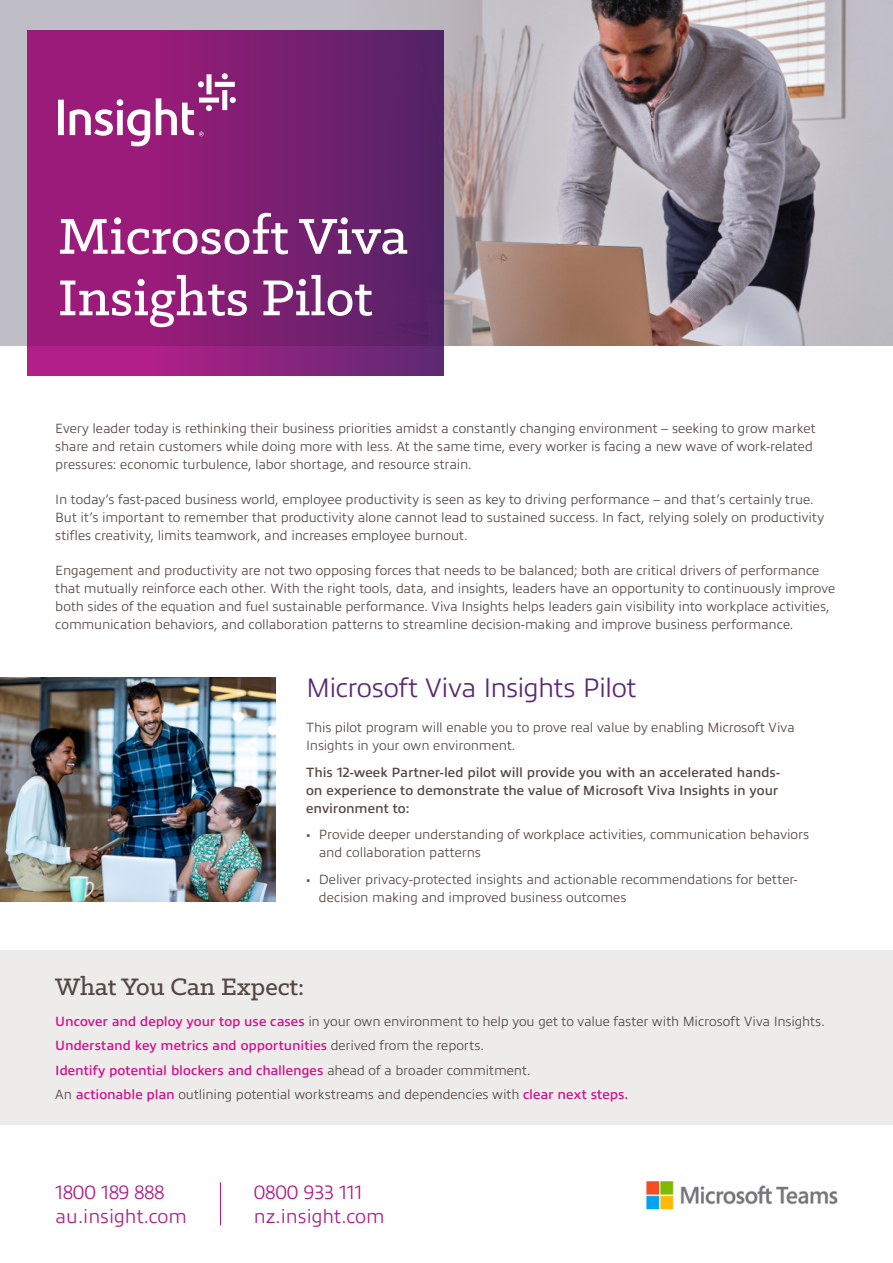
<style>
.page{position:relative;width:893px;height:1263px;background:#fff}
.page>*{position:absolute;margin:0;border:0;box-sizing:border-box;transform-origin:0 0}
.t1{font:500 57px/61.5px "Klinic Slab";color:#fff}
.t2{font:300 27px "Allumi Pro";letter-spacing:-.025em;color:#5b2973}
.t3{font:500 27px "Klinic Slab";color:#554742}
.t4{font:300 19.5px/23.4px "Allumi Pro";color:#b01c87}
.t5{font:300 13.5px/18px "Allumi Pro";letter-spacing:-.005em;color:#554742}
.t6{font:600 13.5px/18px "Allumi Pro";letter-spacing:-.005em;color:#554742;text-align:justify}
.s1{font-weight:600;color:#d40e8c}
</style>
<div class="page">
<div style="left:0;top:950px;width:893px;height:174px;background:#edeceb"></div>
<hr style="left:220px;top:1182px;width:1px;height:43px;background:#b01c87">
<img style="left:646px;top:1181px;width:192px;height:28px">
<img style="left:0;top:678px;width:275px;height:224px">
<div style="left:0;top:0;width:893px;height:346px;background:#bfbdc6"></div>
<img style="left:347px;top:0;width:500px;height:346px">
<svg style="left:28px;top:31px;width:416px;height:344px;background:#821e73"></svg>
<svg style="left:58px;top:73px;width:178px;height:73px;background:#aa4892"></svg>
<h1 class="t1" style="left:58px;top:204px;width:351px">Microsoft Viva<br>Insights Pilot</h1>
<p class="t5" style="left:55px;top:419px;width:762px">Every leader today is rethinking their business priorities amidst a constantly changing environment – seeking to grow market share and retain customers while doing more with less. At the same time, every worker is facing a new wave of work-related pressures: economic turbulence, labor shortage, and resource strain.</p>
<p class="t5" style="left:55px;top:490px;width:770px">In today’s fast-paced business world, employee productivity is seen as key to driving performance – and that’s certainly true.<br>But it’s important to remember that productivity alone cannot lead to sustained success. In fact, relying solely on productivity stifles creativity, limits teamwork, and increases employee burnout.</p>
<p class="t5" style="left:55px;top:561px;width:781px">Engagement and productivity are not two opposing forces that needs to be balanced; both are critical drivers of performance that mutually reinforce each other. With the right tools, data, and insights, leaders have an opportunity to continuously improve both sides of the equation and fuel sustainable performance. Viva Insights helps leaders gain visibility into workplace activities, communication behaviors, and collaboration patterns to streamline decision-making and improve business performance.</p>
<h2 class="t2" style="left:306px;top:668px;width:332px">Microsoft Viva Insights Pilot</h2>
<p class="t5" style="left:306px;top:718px;width:490px">This pilot program will enable you to prove real value by enabling Microsoft Viva<br>Insights in your own environment.</p>
<p class="t6" style="left:306px;top:762px;width:475px">This 12-week Partner-led pilot will provide you with an accelerated hands&shy;on experience to demonstrate the value of Microsoft Viva Insights in your environment to:</p>
<p class="t5" style="left:319px;top:825px;width:492px;text-indent:-13px">• Provide deeper understanding of workplace activities, communication behaviors and collaboration patterns</p>
<p class="t5" style="left:319px;top:869px;width:480px;text-indent:-13px">• Deliver privacy-protected insights and actionable recommendations for better&shy;decision making and improved business outcomes</p>
<h2 class="t3" style="left:55px;top:969px;width:251px">What You Can Expect:</h2>
<p class="t5" style="left:55px;top:1008px;width:771px;line-height:24.5px"><span class="s1">Uncover and deploy your top use cases</span> in your own environment to help you get to value faster with Microsoft Viva Insights.<br><span class="s1">Understand key metrics and opportunities</span> derived from the reports.<br><span class="s1">Identify potential blockers and challenges</span> ahead of a broader commitment.<br>An <span class="s1">actionable plan</span> outlining potential workstreams and dependencies with <span class="s1">clear next steps.</span></p>
<h3 class="t4" style="left:55px;top:1179px;width:133px">1800 189 888 au.insight.com</h3>
<h3 class="t4" style="left:254px;top:1179px;width:132px">0800 933 111 nz.insight.com</h3>
</div>
